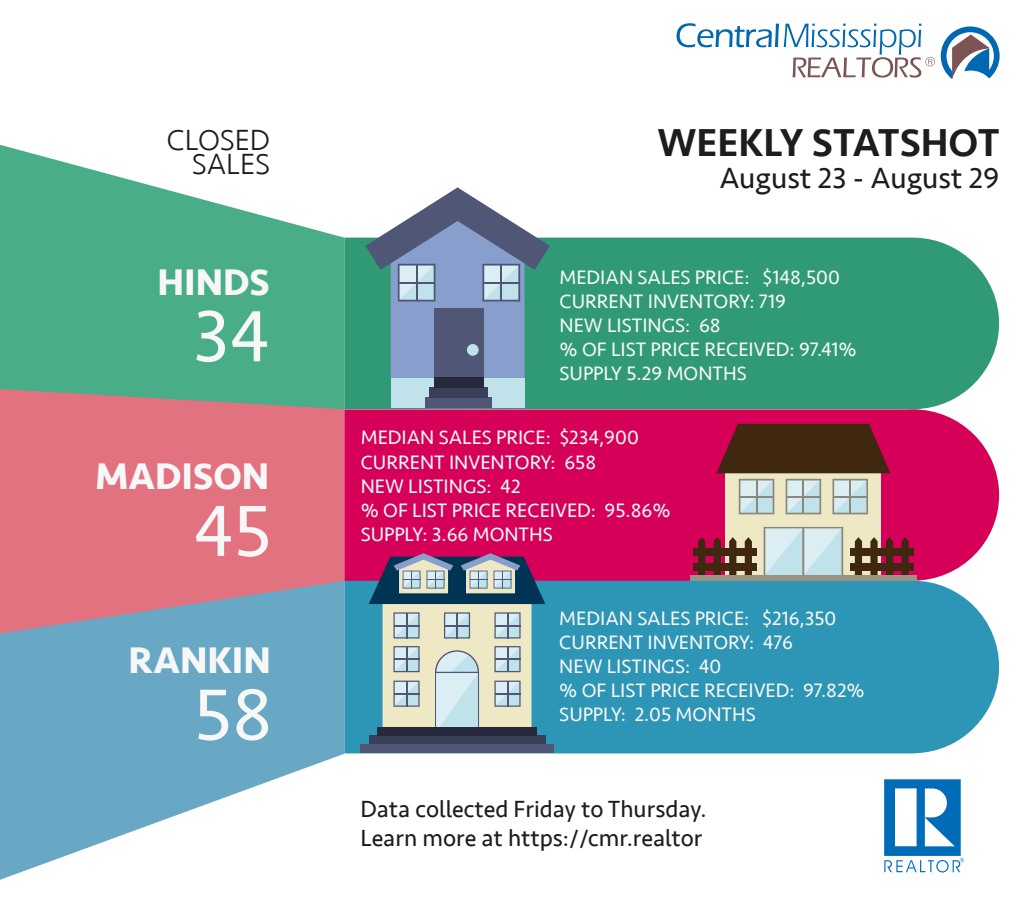
<style>
.page{position:relative;width:1024px;height:900px;background:#fff}
.page>*{position:absolute;margin:0;border:0;box-sizing:border-box;transform-origin:0 0}
.t1{font:75px "Seravek";color:#f7f7f8}
.t2{font:500 40px "Seravek";color:#1d1d1b}
.t3{font:700 38.1px "Seravek";color:#f7f7f8}
.t4{font:30px "Seravek";color:#1d1d1b}
.t5{font:300 30px/24px "Seravek";color:#1d1d1b;text-align:right}
.t6{font:24px/28.8px "Seravek";color:#1d1d1b}
.t7{font:20px/24px "Seravek";color:#f7f7f8}
</style>
<div class="page">
<svg style="left:0;top:145px;width:344px;height:244px;fill:#49ad88"></svg>
<div style="left:0;top:389px;width:344px;height:191px;background:#e37280"></div>
<svg style="left:0;top:580px;width:344px;height:299px;fill:#68a8c4"></svg>
<div style="left:344px;top:237px;width:655px;height:172px;background:#309a77"></div>
<div style="left:344px;top:409px;width:655px;height:171px;background:#d70058"></div>
<div style="left:344px;top:580px;width:655px;height:173px;background:#2d95b5"></div>
<div style="left:391px;top:378px;width:134px;height:29px;background:#c0e2ea"></div>
<svg style="left:365px;top:187px;width:185px;height:191px"></svg>
<hr style="left:500px;top:264px;width:2px;height:37px;background:#4f5676">
<hr style="left:483px;top:282px;width:37px;height:2px;background:#4f5676">
<div style="left:434px;top:308px;width:50px;height:83px;background:#4f5676"></div>
<div style="left:467px;top:344px;width:12px;height:12px;background:#c0e2ea;border-radius:50%"></div>
<div style="left:425px;top:397px;width:67px;height:10px;background:#4f5676"></div>
<div style="left:430px;top:387px;width:58px;height:10px;background:#3a3f59"></div>
<div style="left:434px;top:377px;width:49px;height:10px;background:#26283c"></div>
<div style="left:726px;top:466px;width:155px;height:110px;background:#efe8c5"></div>
<svg style="left:716px;top:424px;width:174px;height:49px;background:#512317"></svg>
<svg style="left:739px;top:479px;width:35px;height:35px"></svg>
<hr style="left:756px;top:479px;width:1px;height:35px;background:#8c8879">
<hr style="left:739px;top:496px;width:35px;height:1px;background:#8c8879">
<svg style="left:786px;top:479px;width:35px;height:35px"></svg>
<hr style="left:803px;top:479px;width:1px;height:35px;background:#8c8879">
<hr style="left:786px;top:496px;width:35px;height:1px;background:#8c8879">
<svg style="left:832px;top:479px;width:36px;height:35px"></svg>
<hr style="left:849px;top:479px;width:2px;height:35px;background:#8c8879">
<hr style="left:833px;top:496px;width:34px;height:1px;background:#8c8879">
<svg style="left:764px;top:527px;width:79px;height:48px;background:#c7dfe4"></svg>
<svg style="left:698px;top:537px;width:7px;height:38px"></svg>
<svg style="left:714px;top:537px;width:7px;height:38px"></svg>
<svg style="left:729px;top:537px;width:7px;height:38px"></svg>
<svg style="left:745px;top:537px;width:7px;height:38px"></svg>
<div style="left:693px;top:548px;width:64px;height:7px;background:#3f280f"></div>
<div style="left:693px;top:563px;width:64px;height:7px;background:#3f280f"></div>
<svg style="left:855px;top:537px;width:7px;height:38px"></svg>
<svg style="left:870px;top:537px;width:8px;height:38px"></svg>
<svg style="left:886px;top:537px;width:7px;height:38px"></svg>
<svg style="left:902px;top:537px;width:7px;height:38px"></svg>
<div style="left:850px;top:548px;width:64px;height:7px;background:#3f280f"></div>
<div style="left:850px;top:563px;width:64px;height:7px;background:#3f280f"></div>
<div style="left:690px;top:575px;width:227px;height:6px;background:#999382"></div>
<div style="left:383px;top:597px;width:148px;height:136px;background:#efe8c5"></div>
<svg style="left:369px;top:553px;width:176px;height:51px;background:#6c6985"></svg>
<svg style="left:393px;top:612px;width:27px;height:26px"></svg>
<svg style="left:444px;top:612px;width:26px;height:26px"></svg>
<svg style="left:494px;top:612px;width:27px;height:26px"></svg>
<svg style="left:393px;top:646px;width:27px;height:26px"></svg>
<hr style="left:394px;top:658px;width:25px;height:2px;background:#4f5676">
<svg style="left:494px;top:646px;width:27px;height:26px"></svg>
<hr style="left:495px;top:658px;width:25px;height:2px;background:#4f5676">
<svg style="left:393px;top:680px;width:27px;height:26px"></svg>
<svg style="left:494px;top:680px;width:27px;height:26px"></svg>
<svg style="left:435px;top:650px;width:44px;height:76px;background:#c7dde3"></svg>
<div style="left:361px;top:744px;width:193px;height:8px;background:#4f5676"></div>
<div style="left:369px;top:735px;width:176px;height:9px;background:#3a3f59"></div>
<div style="left:377px;top:726px;width:160px;height:9px;background:#26283c"></div>
<svg style="left:884px;top:779px;width:80px;height:93px"></svg>
<svg style="left:677px;top:23px;width:323px;height:56px"></svg>
<h3 class="t5" style="left:167px;top:129px;width:105px">CLOSED<br>SALES</h3>
<h2 class="t2" style="left:657px;top:118px;width:344px">WEEKLY STATSHOT</h2>
<h3 class="t4" style="left:719px;top:155px;width:282px">August 23 - August 29</h3>
<h3 class="t3" style="left:157px;top:251px;width:114px">HINDS</h3>
<h1 class="t1" style="left:193px;top:278px;width:78px">34</h1>
<h3 class="t3" style="left:96px;top:446px;width:175px">MADISON</h3>
<h1 class="t1" style="left:193px;top:473px;width:80px">45</h1>
<h3 class="t3" style="left:128px;top:629px;width:144px">RANKIN</h3>
<h1 class="t1" style="left:194px;top:656px;width:80px">58</h1>
<p class="t7" style="left:560px;top:266px;width:299px">MEDIAN SALES PRICE: $148,500<br>CURRENT INVENTORY: 719<br>NEW LISTINGS: 68<br>% OF LIST PRICE RECEIVED: 97.41%<br>SUPPLY 5.29 MONTHS</p>
<p class="t7" style="left:361px;top:426px;width:311px">MEDIAN SALES PRICE: $234,900<br>CURRENT INVENTORY: 658<br>NEW LISTINGS: 42<br>% OF LIST PRICE RECEIVED: 95.86%<br>SUPPLY: 3.66 MONTHS</p>
<p class="t7" style="left:559px;top:606px;width:307px">MEDIAN SALES PRICE: $216,350<br>CURRENT INVENTORY: 476<br>NEW LISTINGS: 40<br>% OF LIST PRICE RECEIVED: 97.82%<br>SUPPLY: 2.05 MONTHS</p>
<p class="t6" style="left:361px;top:794px;width:348px">Data collected Friday to Thursday.<br>Learn more at https://cmr.realtor</p>
</div>
